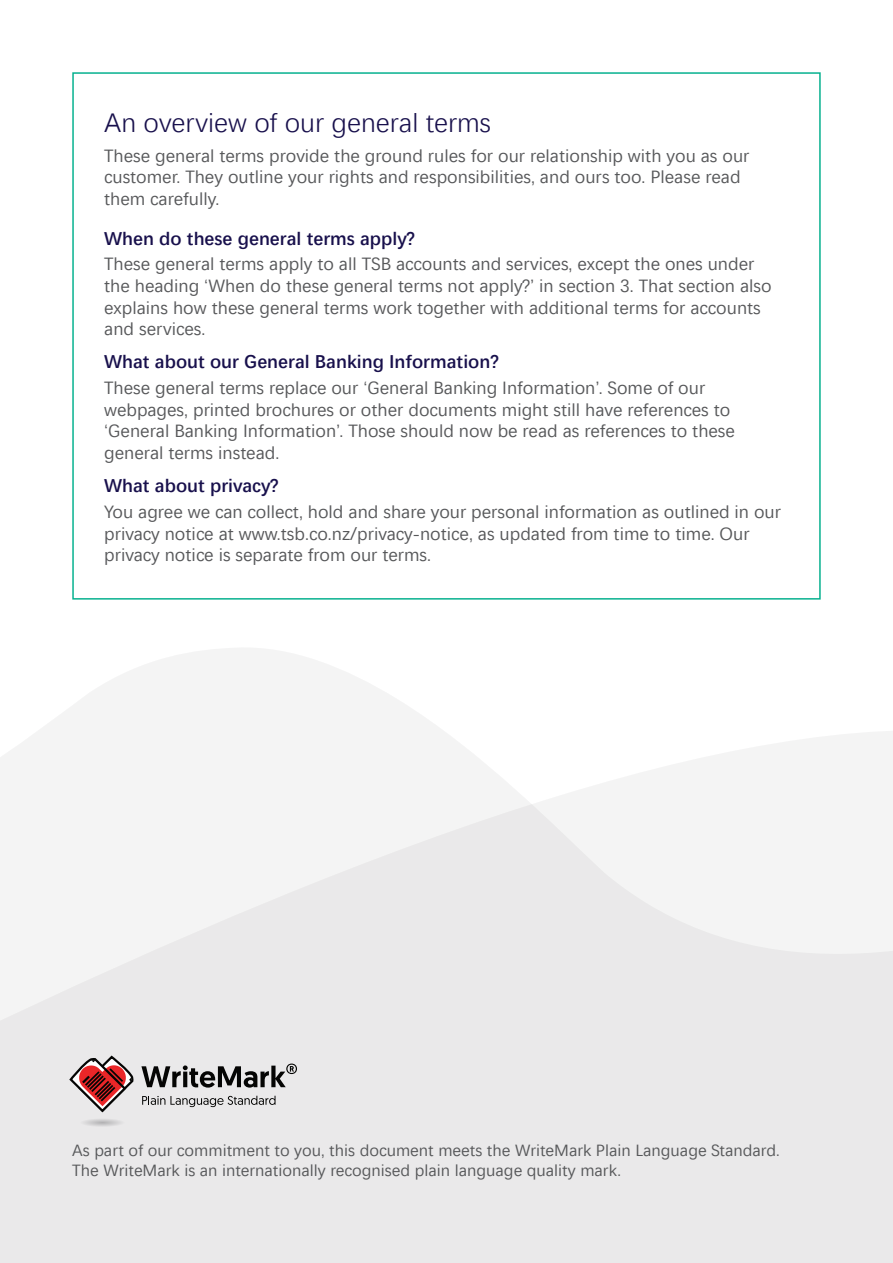
<style>
.page{position:relative;width:893px;height:1263px;background:#fff}
.page>*{position:absolute;margin:0;border:0;box-sizing:border-box;transform-origin:0 0}
.t1{font:300 27px "Segoe Alt";color:#18104c}
.t2{font:600 18.75px "Segoe Alt";color:#18104c}
.t3{font:18px/21.6px "Segoe Alt";color:#57585a}
.t4{font:16.5px/19.8px "Segoe Alt";color:#57585a}
</style>
<div class="page">
<svg style="left:0;top:648px;width:893px;height:615px;fill:#eae9ea"></svg>
<svg style="left:142px;top:1096px;width:134px;height:11px"></svg>
<svg style="left:141px;top:1063px;width:156px;height:24px"></svg>
<svg style="left:69px;top:1054px;width:66px;height:78px"></svg>
<h1 class="t1" style="left:104px;top:106px;width:388px">An overview of our general terms</h1>
<p class="t3" style="left:104px;top:144px;width:647px">These general terms provide the ground rules for our relationship with you as our customer. They outline your rights and responsibilities, and ours too. Please read them carefully.</p>
<p class="t2" style="left:104px;top:226px;width:312px">When do these general terms apply?</p>
<p class="t3" style="left:104px;top:253px;width:669px">These general terms apply to all TSB accounts and services, except the ones under the heading ‘When do these general terms not apply?’ in section 3. That section also explains how these general terms work together with additional terms for accounts and services.</p>
<p class="t2" style="left:104px;top:350px;width:396px">What about our General Banking Information?</p>
<p class="t3" style="left:104px;top:377px;width:632px">These general terms replace our ‘General Banking Information’. Some of our webpages, printed brochures or other documents might still have references to ‘General Banking Information’. Those should now be read as references to these general terms instead.</p>
<p class="t2" style="left:104px;top:474px;width:176px">What about privacy?</p>
<p class="t3" style="left:104px;top:500px;width:678px">You agree we can collect, hold and share your personal information as outlined in our privacy notice at www.tsb.co.nz/privacy-notice, as updated from time to time. Our privacy notice is separate from our terms.</p>
<p class="t4" style="left:72px;top:1140px;width:709px">As part of our commitment to you, this document meets the WriteMark Plain Language Standard.<br>The WriteMark is an internationally recognised plain language quality mark.</p>
</div>
